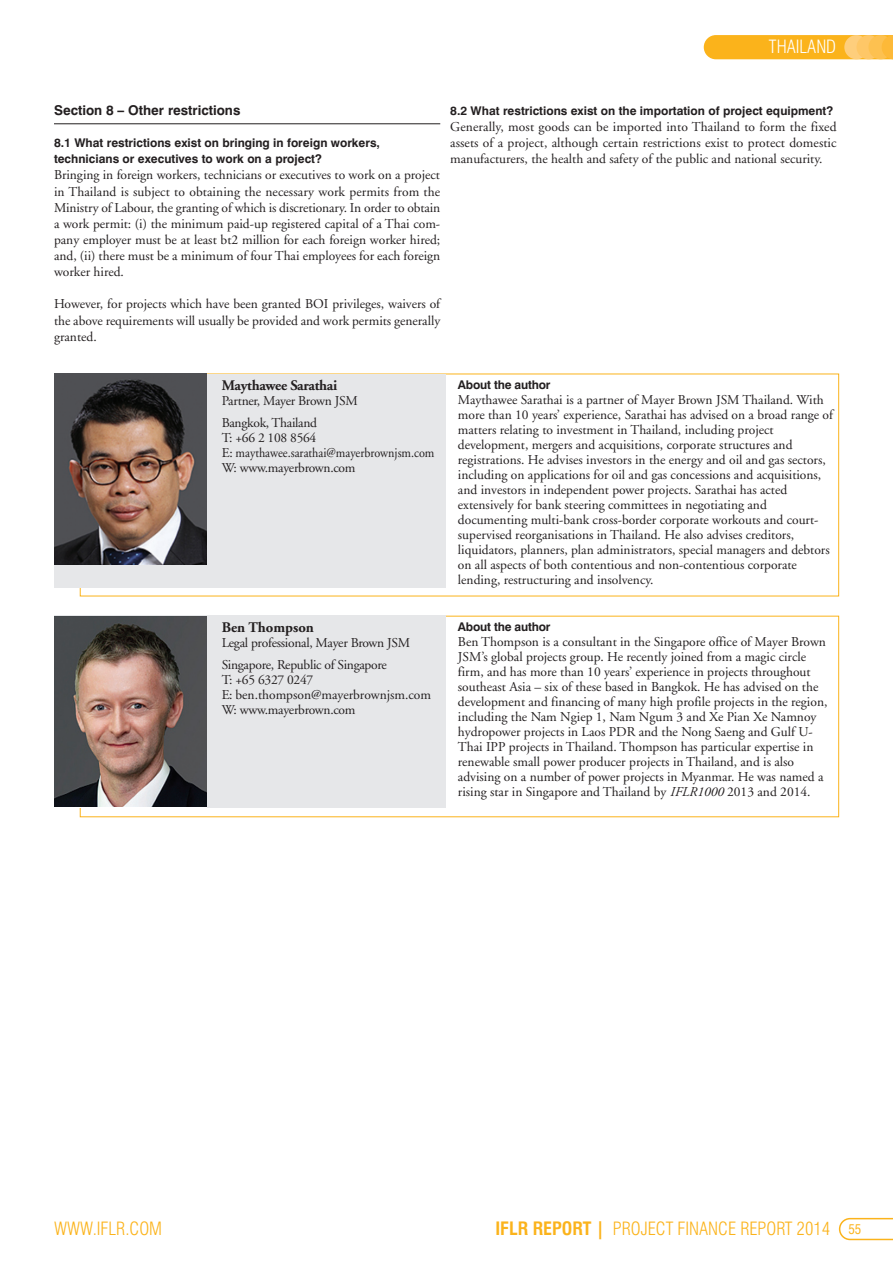
<style>
.page{position:relative;width:893px;height:1263px;background:#fff}
.page>*{position:absolute;margin:0;border:0;box-sizing:border-box;transform-origin:0 0}
.t1{font:300 condensed 18px "Swiss 721 BT";color:#fbb31b}
.t2{font:300 condensed 18px "Swiss 721 BT";color:#fff}
.t3{font:700 14.7px "Adobe Garamond";letter-spacing:-.02em;color:#231f20}
.t4{font:700 14.7px "Adobe Garamond";color:#231f20}
.t5{font:13.5px/15px "Adobe Garamond";color:#231f20}
.t6{font:13.5px/21.5px "Adobe Garamond";letter-spacing:-.02em;color:#231f20}
.t7{font:700 13.5px "Swiss 721 BT";color:#231f20}
.t8{font:700 12px/16.2px "Swiss 721 BT";color:#231f20}
.s1{font-style:italic}
.s2{font-weight:700}
.s3{font-weight:400;font-size:13.2px}
</style>
<div class="page">
<svg style="left:704px;top:35px;width:188px;height:24px;background:#fbb82d"></svg>
<svg style="left:839px;top:1218px;width:53px;height:22px"></svg>
<hr style="left:54px;top:123px;width:386px;height:1px;background:#231f20">
<div style="left:54px;top:374px;width:392px;height:214px;background:#e6e7e9"></div>
<img style="left:54px;top:374px;width:152px;height:191px">
<div style="left:54px;top:616px;width:392px;height:192px;background:#e6e7e9"></div>
<img style="left:54px;top:616px;width:152px;height:191px">
<h1 class="t2" style="left:769px;top:39px;width:69px">THAILAND</h1>
<p class="t7" style="left:54px;top:105px;width:188px">Section 8 – Other restrictions</p>
<p class="t8" style="left:54px;top:136px;width:327px">8.1 What restrictions exist on bringing in foreign workers, technicians or executives to work on a project?</p>
<p class="t5" style="left:54px;top:168px;width:388px;line-height:16px;text-align:justify">Bringing in foreign workers, technicians or executives to work on a project in Thailand is subject to obtaining the necessary work permits from the Ministry of Labour, the granting of which is discretionary. In order to obtain a work permit: (i) the minimum paid-up registered capital of a Thai com&shy;pany employer must be at least bt2 million for each foreign worker hired; and, (ii) there must be a minimum of four Thai employees for each foreign worker hired.</p>
<p class="t5" style="left:54px;top:297px;width:388px;line-height:16px;text-align:justify">However, for projects which have been granted BOI privileges, waivers of the above requirements will usually be provided and work permits generally granted.</p>
<p class="t8" style="left:450px;top:104px;width:384px">8.2 What restrictions exist on the importation of project equipment?</p>
<p class="t5" style="left:450px;top:120px;width:388px;line-height:16px;text-align:justify">Generally, most goods can be imported into Thailand to form the fixed assets of a project, although certain restrictions exist to protect domestic manufacturers, the health and safety of the public and national security.</p>
<p class="t3" style="left:222px;top:380px;width:117px">Maythawee Sarathai</p>
<p class="t6" style="left:222px;top:391px;width:137px">Partner, Mayer Brown JSM<br>Bangkok, Thailand</p>
<p class="t5" style="left:222px;top:431px;width:214px">T: +66 2 108 8564<br>E: maythawee.sarathai@mayerbrownjsm.com<br>W: www.mayerbrown.com</p>
<p class="t4" style="left:222px;top:622px;width:94px">Ben Thompson</p>
<p class="t6" style="left:222px;top:634px;width:190px">Legal professional, Mayer Brown JSM<br>Singapore, Republic of Singapore</p>
<p class="t5" style="left:222px;top:673px;width:211px">T: +65 6327 0247<br>E: ben.thompson@mayerbrownjsm.com<br>W: www.mayerbrown.com</p>
<p class="t8" style="left:458px;top:378px;width:94px">About the author</p>
<p class="t5" style="left:458px;top:394px;width:377px">Maythawee Sarathai is a partner of Mayer Brown JSM Thailand. With more than 10 years’ experience, Sarathai has advised on a broad range of matters relating to investment in Thailand, including project development, mergers and acquisitions, corporate structures and registrations. He advises investors in the energy and oil and gas sectors, including on applications for oil and gas concessions and acquisitions, and investors in independent power projects. Sarathai has acted extensively for bank steering committees in negotiating and documenting multi-bank cross-border corporate workouts and court&shy;supervised reorganisations in Thailand. He also advises creditors, liquidators, planners, plan administrators, special managers and debtors on all aspects of both contentious and non-contentious corporate lending, restructuring and insolvency.</p>
<p class="t8" style="left:458px;top:620px;width:94px">About the author</p>
<p class="t5" style="left:458px;top:635px;width:371px">Ben Thompson is a consultant in the Singapore office of Mayer Brown JSM’s global projects group. He recently joined from a magic circle firm, and has more than 10 years’ experience in projects throughout southeast Asia – six of these based in Bangkok. He has advised on the development and financing of many high profile projects in the region, including the Nam Ngiep 1, Nam Ngum 3 and Xe Pian Xe Namnoy hydropower projects in Laos PDR and the Nong Saeng and Gulf U-Thai IPP projects in Thailand. Thompson has particular expertise in renewable small power producer projects in Thailand, and is also advising on a number of power projects in Myanmar. He was named a rising star in Singapore and Thailand by <span class="s1">IFLR1000</span> 2013 and 2014.</p>
<h1 class="t1" style="left:54px;top:1221px;width:110px">WWW.IFLR.COM</h1>
<h1 class="t1" style="left:495px;top:1221px;width:367px"><span class="s2">IFLR REPORT |</span> PROJECT FINANCE REPORT 2014 <span class="s3">55</span></h1>
</div>
